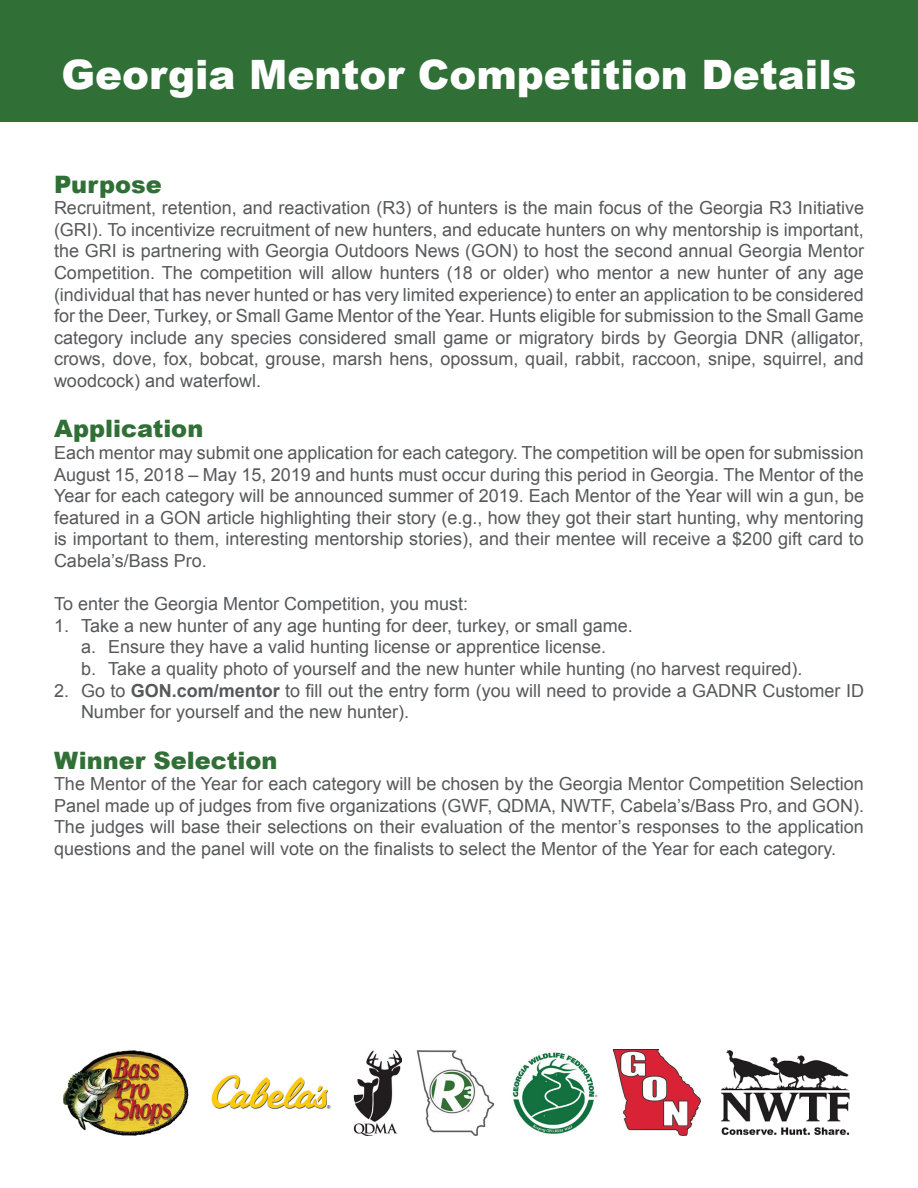
<style>
.page{position:relative;width:918px;height:1188px;background:#fff}
.page>*{position:absolute;margin:0;border:0;box-sizing:border-box;transform-origin:0 0}
.t1{font:900 40.5px "Arial";color:#fff}
.t2{font:900 24px "Arial";color:#306f36}
.t3{font:18px/21.6px "Arial";color:#57585a;text-align:justify}
.s1{font-weight:700}
</style>
<div class="page">
<div style="left:0;top:0;width:918px;height:122px;background:#306f36"></div>
<img style="left:614px;top:1050px;width:86px;height:85px">
<img style="left:416px;top:1050px;width:77px;height:85px">
<img style="left:512px;top:1052px;width:86px;height:82px">
<img style="left:720px;top:1050px;width:130px;height:85px">
<img style="left:354px;top:1050px;width:48px;height:85px">
<img style="left:63px;top:1050px;width:125px;height:85px">
<img style="left:211px;top:1074px;width:143px;height:55px">
<p class="t1" style="left:61px;top:45px;width:797px">Georgia Mentor Competition Details</p>
<p class="t2" style="left:54px;top:167px;width:109px">Purpose</p>
<p class="t3" style="left:54px;top:197px;width:812px">Recruitment, retention, and reactivation (R3) of hunters is the main focus of the Georgia R3 Initiative (GRI). To incentivize recruitment of new hunters, and educate hunters on why mentorship is important, the GRI is partnering with Georgia Outdoors News (GON) to host the second annual Georgia Mentor Competition. The competition will allow hunters (18 or older) who mentor a new hunter of any age (individual that has never hunted or has very limited experience) to enter an application to be considered for the Deer, Turkey, or Small Game Mentor of the Year. Hunts eligible for submission to the Small Game category include any species considered small game or migratory birds by Georgia DNR (alligator, crows, dove, fox, bobcat, grouse, marsh hens, opossum, quail, rabbit, raccoon, snipe, squirrel, and woodcock) and waterfowl.</p>
<p class="t2" style="left:54px;top:411px;width:151px">Application</p>
<p class="t3" style="left:54px;top:442px;width:812px">Each mentor may submit one application for each category. The competition will be open for submission August 15, 2018 – May 15, 2019 and hunts must occur during this period in Georgia. The Mentor of the Year for each category will be announced summer of 2019. Each Mentor of the Year will win a gun, be featured in a GON article highlighting their story (e.g., how they got their start hunting, why mentoring is important to them, interesting mentorship stories), and their mentee will receive a $200 gift card to Cabela’s/Bass Pro.</p>
<p class="t3" style="left:54px;top:593px;width:416px">To enter the Georgia Mentor Competition, you must:</p>
<p class="t3" style="left:54px;top:615px;width:580px">1. Take a new hunter of any age hunting for deer, turkey, or small game.</p>
<p class="t3" style="left:81px;top:636px;width:527px">a. Ensure they have a valid hunting license or apprentice license.</p>
<p class="t3" style="left:81px;top:658px;width:723px">b. Take a quality photo of yourself and the new hunter while hunting (no harvest required).</p>
<p class="t3" style="left:81px;top:679px;width:785px;text-indent:-27px">2. Go to <span class="s1">GON.com/mentor</span> to fill out the entry form (you will need to provide a GADNR Customer ID<br>Number for yourself and the new hunter).</p>
<p class="t2" style="left:54px;top:743px;width:225px">Winner Selection</p>
<p class="t3" style="left:54px;top:773px;width:812px">The Mentor of the Year for each category will be chosen by the Georgia Mentor Competition Selection Panel made up of judges from five organizations (GWF, QDMA, NWTF, Cabela’s/Bass Pro, and GON).<br>The judges will base their selections on their evaluation of the mentor’s responses to the application questions and the panel will vote on the finalists to select the Mentor of the Year for each category.</p>
</div>
